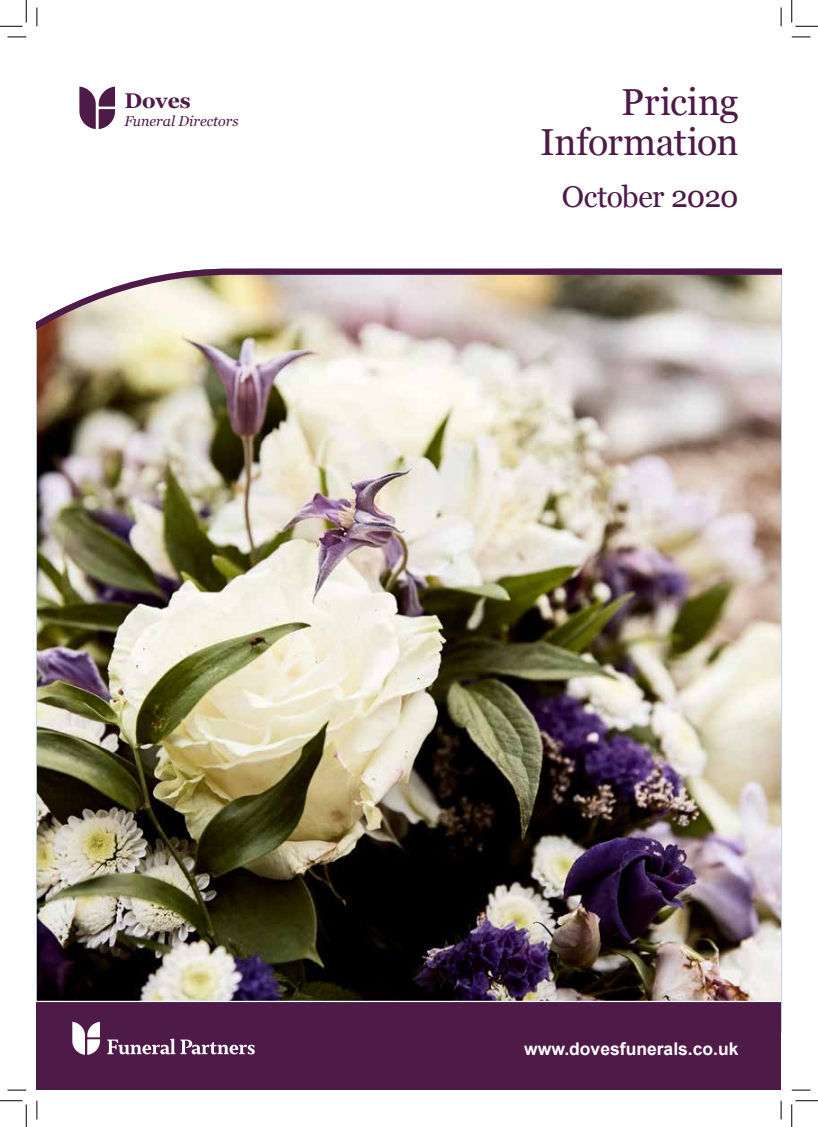
<style>
.page{position:relative;width:818px;height:1127px;background:#fff}
.page>*{position:absolute;margin:0;border:0;box-sizing:border-box;transform-origin:0 0}
.t1{font:37.5px/40.5px "Georgia";letter-spacing:-.005em;color:#4e1a48;text-align:right}
.t2{font:30px "Georgia";letter-spacing:-.03em;color:#4e1a48}
.t3{font:700 21.25px "Georgia";color:#4f1a49}
.t4{font:700 17.5px "Arial";color:#fff}
.t5{font:italic 14.25px "Georgia";color:#4f1a49}
</style>
<div class="page">
<img style="left:37px;top:268px;width:744px;height:732px">
<div style="left:37px;top:1001px;width:744px;height:88px;background:#4e1a48"></div>
<svg style="left:72px;top:1021px;width:28px;height:33px"></svg>
<svg style="left:107px;top:1038px;width:148px;height:16px"></svg>
<svg style="left:79px;top:86px;width:36px;height:43px"></svg>
<svg style="left:8px;top:36px;width:18px;height:2px"></svg>
<svg style="left:792px;top:36px;width:18px;height:2px"></svg>
<svg style="left:8px;top:1089px;width:18px;height:1px"></svg>
<svg style="left:792px;top:1089px;width:18px;height:1px"></svg>
<svg style="left:36px;top:8px;width:2px;height:18px"></svg>
<svg style="left:36px;top:1100px;width:2px;height:19px"></svg>
<svg style="left:780px;top:8px;width:2px;height:18px"></svg>
<svg style="left:780px;top:1100px;width:2px;height:19px"></svg>
<svg style="left:0;top:0;width:27px;height:27px"></svg>
<svg style="left:0;top:1100px;width:27px;height:26px"></svg>
<svg style="left:791px;top:0;width:27px;height:27px"></svg>
<svg style="left:791px;top:1100px;width:27px;height:26px"></svg>
<p class="t3" style="left:124px;top:85px;width:68px">Doves</p>
<p class="t5" style="left:124px;top:110px;width:116px">Funeral Directors</p>
<h1 class="t1" style="left:540px;top:80px;width:200px">Pricing<br>Information</h1>
<h2 class="t2" style="left:562px;top:175px;width:178px">October 2020</h2>
<p class="t4" style="left:524px;top:1036px;width:216px">www.dovesfunerals.co.uk</p>
</div>
